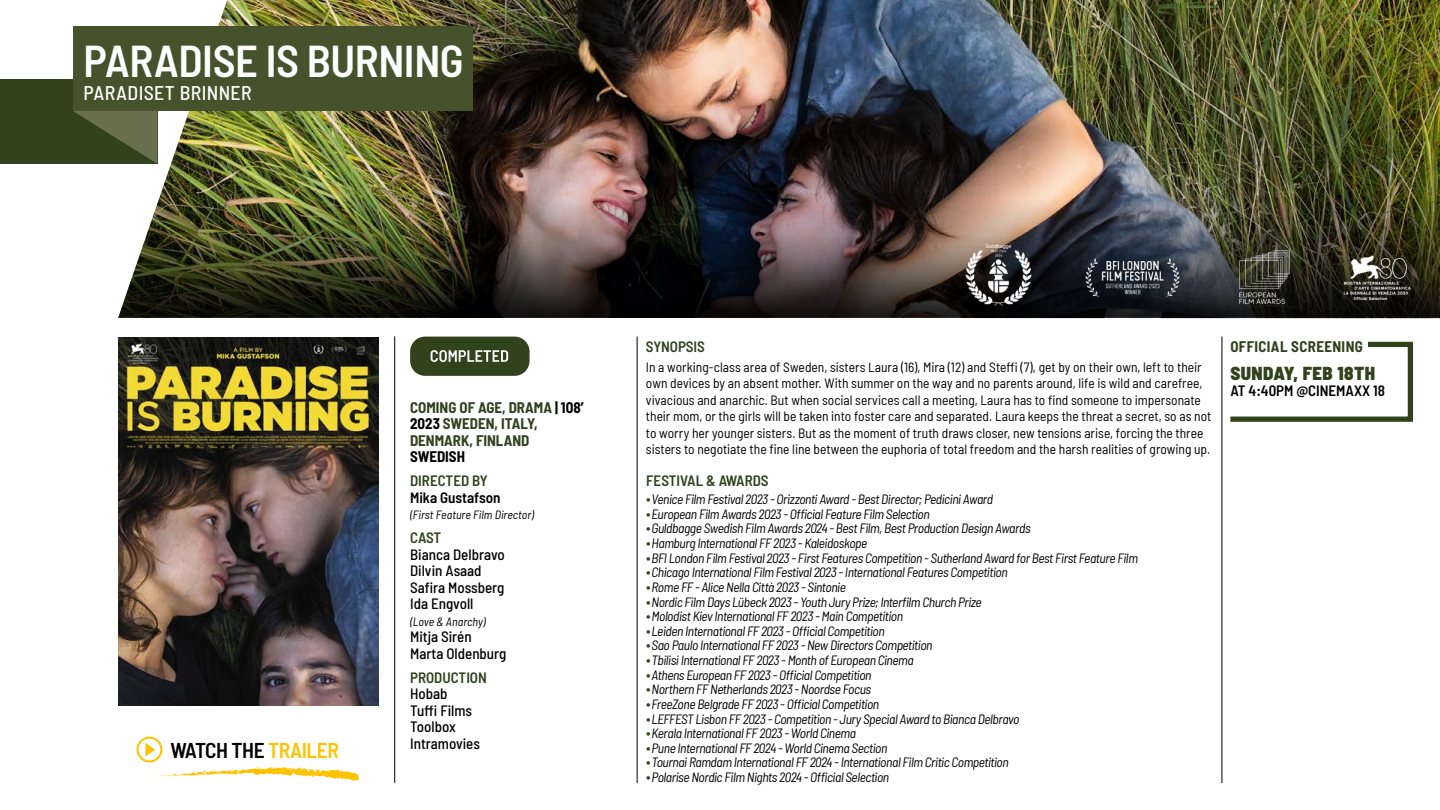
<style>
.page{position:relative;width:1440px;height:810px;background:#fff}
.page>*{position:absolute;margin:0;border:0;box-sizing:border-box;transform-origin:0 0}
.t1{font:600 semi-condensed 44.55px "Barlow";letter-spacing:-.01em;color:#fff}
.t2{font:600 semi-condensed 21.45px "Barlow";letter-spacing:-.02em;color:#000}
.t3{font:500 semi-condensed 19.8px "Barlow";letter-spacing:.02em;color:#fff}
.t4{font:900 semi-condensed 18.75px "Barlow";letter-spacing:.025em;color:#31421d}
.t5{font:500 semi-condensed 15px/16.5px "Barlow";color:#000}
.t6{font:700 semi-condensed 15px/16.5px "Barlow";color:#31421d}
.t7{font:600 semi-condensed 15px "Barlow";color:#31421d}
.t8{font:600 semi-condensed 15px "Barlow";color:#020203}
.t9{font:700 semi-condensed 15px "Barlow";letter-spacing:.025em;color:#31421d}
.t10{font:600 semi-condensed 15px "Barlow";color:#000}
.t11{font:700 semi-condensed 15px "Barlow";color:#000}
.t12{font:italic semi-condensed 13.5px "Barlow";letter-spacing:-.03em;color:#000}
.t13{font:semi-condensed 13.5px/16.5px "Barlow";color:#000}
.t14{font:italic semi-condensed 12px "Barlow";color:#000}
.s1{color:#fdc300}
.s2{color:#000}
.s3{font-style:normal;font-size:15px;color:#31421d}
</style>
<div class="page">
<hr style="left:395px;top:336px;width:1px;height:447px;background:#000">
<hr style="left:637px;top:337px;width:1px;height:446px;background:#000">
<hr style="left:1222px;top:337px;width:1px;height:446px;background:#000">
<img style="left:157px;top:0;width:1283px;height:120px">
<div style="left:0;top:79px;width:157px;height:85px;background:#31421d"></div>
<div style="left:73px;top:26px;width:399px;height:85px;background:#46522c"></div>
<svg style="left:73px;top:111px;width:84px;height:28px"></svg>
<div style="left:410px;top:337px;width:120px;height:39px;background:#31421d;border-radius:15px"></div>
<svg style="left:431px;top:350px;width:77px;height:12px"></svg>
<img style="left:119px;top:337px;width:259px;height:368px">
<svg style="left:1230px;top:341px;width:183px;height:81px"></svg>
<svg style="left:146px;top:766px;width:214px;height:17px"></svg>
<div style="left:137px;top:737px;width:25px;height:25px;border:2px solid #fdc300;border-radius:50%"></div>
<svg style="left:145px;top:743px;width:10px;height:13px"></svg>
<img style="left:118px;top:120px;width:1322px;height:198px">
<img style="left:1340px;top:252px;width:73px;height:51px">
<img style="left:1212px;top:241px;width:104px;height:73px">
<img style="left:353px;top:345px;width:15px;height:11px">
<img style="left:1076px;top:249px;width:113px;height:56px">
<img style="left:962px;top:241px;width:72px;height:71px">
<img style="left:330px;top:345px;width:17px;height:9px">
<svg style="left:313px;top:344px;width:11px;height:11px"></svg>
<h1 class="t1" style="left:84px;top:33px;width:382px">PARADISE IS BURNING</h1>
<h3 class="t3" style="left:84px;top:81px;width:170px">PARADISET BRINNER</h3>
<h2 class="t2" style="left:171px;top:737px;width:170px">WATCH THE <span class="s1">TRAILER</span></h2>
<p class="t6" style="left:410px;top:398px;width:175px">COMING OF AGE, DRAMA <span class="s2">| 108’<br>2023</span> SWEDEN, ITALY,<br>DENMARK, FINLAND</p>
<p class="t11" style="left:410px;top:446px;width:56px">SWEDISH</p>
<p class="t7" style="left:410px;top:471px;width:79px">DIRECTED BY</p>
<p class="t10" style="left:410px;top:488px;width:92px">Mika Gustafson</p>
<p class="t14" style="left:410px;top:507px;width:125px">(First Feature Film Director)</p>
<p class="t7" style="left:410px;top:528px;width:33px">CAST</p>
<p class="t5" style="left:410px;top:545px;width:96px">Bianca Delbravo<br>Dilvin Asaad<br>Safira Mossberg<br>Ida Engvoll</p>
<p class="t14" style="left:410px;top:614px;width:77px">(Love &amp; Anarchy)</p>
<p class="t5" style="left:410px;top:628px;width:98px">Mitja Sirén<br>Marta Oldenburg</p>
<p class="t7" style="left:410px;top:668px;width:78px">PRODUCTION</p>
<p class="t5" style="left:410px;top:685px;width:71px">Hobab<br>Tuffi Films<br>Toolbox<br>Intramovies</p>
<p class="t7" style="left:646px;top:337px;width:61px">SYNOPSIS</p>
<p class="t13" style="left:646px;top:358px;width:567px">In a working-class area of Sweden, sisters Laura (16), Mira (12) and Steffi (7), get by on their own, left to their own devices by an absent mother. With summer on the way and no parents around, life is wild and carefree, vivacious and anarchic. But when social services call a meeting, Laura has to find someone to impersonate their mom, or the girls will be taken into foster care and separated. Laura keeps the threat a secret, so as not to worry her younger sisters. But as the moment of truth draws closer, new tensions arise, forcing the three sisters to negotiate the fine line between the euphoria of total freedom and the harsh realities of growing up.</p>
<p class="t7" style="left:646px;top:471px;width:124px">FESTIVAL &amp; AWARDS</p>
<p class="t12" style="left:646px;top:491px;width:348px"><span class="s3">•</span>Venice Film Festival 2023 - Orizzonti Award - Best Director; Pedicini Award</p>
<p class="t12" style="left:646px;top:506px;width:285px"><span class="s3">•</span>European Film Awards 2023 - Official Feature Film Selection</p>
<p class="t12" style="left:646px;top:520px;width:386px"><span class="s3">•</span>Guldbagge Swedish Film Awards 2024 - Best Film, Best Production Design Awards</p>
<p class="t12" style="left:646px;top:535px;width:223px"><span class="s3">•</span>Hamburg International FF 2023 - Kaleidoskope</p>
<p class="t12" style="left:646px;top:549px;width:493px"><span class="s3">•</span>BFI London Film Festival 2023 - First Features Competition - Sutherland Award for Best First Feature Film</p>
<p class="t12" style="left:646px;top:564px;width:363px"><span class="s3">•</span>Chicago International Film Festival 2023 - International Features Competition</p>
<p class="t12" style="left:646px;top:579px;width:201px"><span class="s3">•</span>Rome FF - Alice Nella Città 2023 - Sintonie</p>
<p class="t12" style="left:646px;top:593px;width:337px"><span class="s3">•</span>Nordic Film Days Lübeck 2023 - Youth Jury Prize; Interfilm Church Prize</p>
<p class="t12" style="left:646px;top:608px;width:258px"><span class="s3">•</span>Molodist Kiev International FF 2023 - Main Competition</p>
<p class="t12" style="left:646px;top:623px;width:240px"><span class="s3">•</span>Leiden International FF 2023 - Official Competition</p>
<p class="t12" style="left:646px;top:637px;width:288px"><span class="s3">•</span>Sao Paulo International FF 2023 - New Directors Competition</p>
<p class="t12" style="left:646px;top:652px;width:269px"><span class="s3">•</span>Tbilisi International FF 2023 - Month of European Cinema</p>
<p class="t12" style="left:646px;top:666px;width:227px"><span class="s3">•</span>Athens European FF 2023 - Official Competition</p>
<p class="t12" style="left:646px;top:681px;width:226px"><span class="s3">•</span>Northern FF Netherlands 2023 - Noordse Focus</p>
<p class="t12" style="left:646px;top:696px;width:234px"><span class="s3">•</span>FreeZone Belgrade FF 2023 - Official Competition</p>
<p class="t12" style="left:646px;top:710px;width:375px"><span class="s3">•</span>LEFFEST Lisbon FF 2023 - Competition - Jury Special Award to Bianca Delbravo</p>
<p class="t12" style="left:646px;top:725px;width:211px"><span class="s3">•</span>Kerala International FF 2023 - World Cinema</p>
<p class="t12" style="left:646px;top:740px;width:243px"><span class="s3">•</span>Pune International FF 2024 - World Cinema Section</p>
<p class="t12" style="left:646px;top:754px;width:364px"><span class="s3">•</span>Tournai Ramdam International FF 2024 - International Film Critic Competition</p>
<p class="t12" style="left:646px;top:769px;width:244px"><span class="s3">•</span>Polarise Nordic Film Nights 2024 - Official Selection</p>
<p class="t9" style="left:1230px;top:335px;width:134px">OFFICIAL SCREENING</p>
<h3 class="t4" style="left:1230px;top:360px;width:146px">SUNDAY, FEB 18TH</h3>
<p class="t8" style="left:1230px;top:381px;width:156px">AT 4:40PM @CINEMAXX 18</p>
</div>
